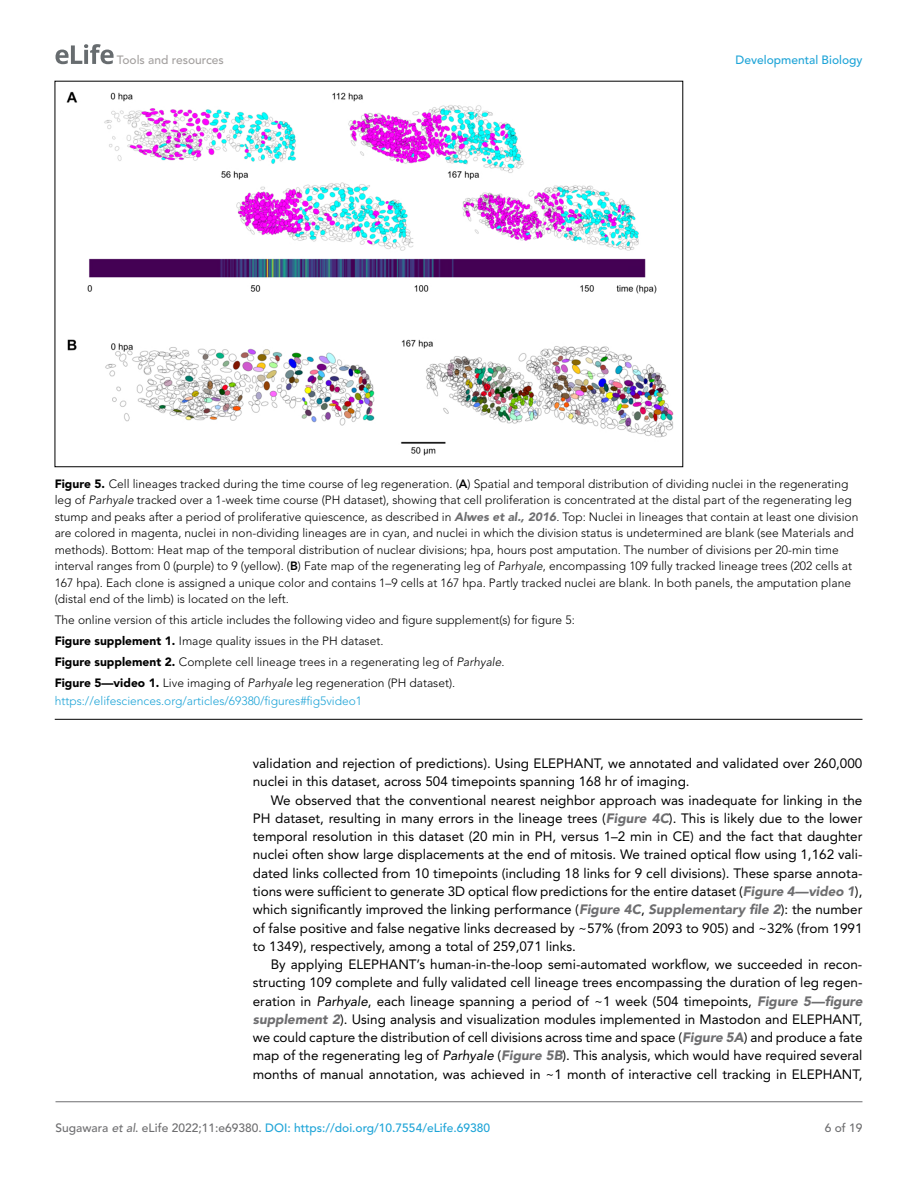
<style>
.page{position:relative;width:918px;height:1188px;background:#fff}
.page>*{position:absolute;margin:0;border:0;box-sizing:border-box;transform-origin:0 0}
.t1{font:13.5px/18.3px "Avenir LT Std";color:#000;text-align:justify}
.t2{font:300 12px/16.5px "Avenir LT Std";color:#000}
.t3{font:500 12px "Avenir LT Std";color:#1ea4d7}
.t4{font:300 12px "Avenir LT Std";color:#1ea4d7}
.t5{font:500 12px "Avenir LT Std";color:#a3a09f}
.t6{font:500 12px "Avenir LT Std";color:#6e6e70}
.s1{font-weight:900}
.s2{font-weight:800}
.s3{font-style:italic}
.s4{font-weight:900;font-style:italic;color:#6e6e70}
.s5{color:#6e6e70}
.s6{font-style:italic;color:#6e6e70}
</style>
<div class="page">
<svg style="left:56px;top:44px;width:58px;height:20px"></svg>
<hr style="left:56px;top:1101px;width:806px;height:1px;background:#6e6e70">
<hr style="left:55px;top:719px;width:807px;height:1px;background:#000">
<img style="left:66px;top:91px;width:608px;height:365px">
<p class="t5" style="left:117px;top:53px;width:108px">Tools and resources</p>
<p class="t3" style="left:736px;top:53px;width:128px">Developmental Biology</p>
<p class="t2" style="left:55px;top:476px;width:805px"><span class="s1">Figure 5.</span> Cell lineages tracked during the time course of leg regeneration. (<span class="s2">A</span>) Spatial and temporal distribution of dividing nuclei in the regenerating leg of <span class="s3">Parhyale</span> tracked over a 1-week time course (PH dataset), showing that cell proliferation is concentrated at the distal part of the regenerating leg stump and peaks after a period of proliferative quiescence, as described in <span class="s4">Alwes et al., 2016</span>. Top: Nuclei in lineages that contain at least one division are colored in magenta, nuclei in non-dividing lineages are in cyan, and nuclei in which the division status is undetermined are blank (see Materials and methods). Bottom: Heat map of the temporal distribution of nuclear divisions; hpa, hours post amputation. The number of divisions per 20-min time interval ranges from 0 (purple) to 9 (yellow). (<span class="s2">B</span>) Fate map of the regenerating leg of <span class="s3">Parhyale</span>, encompassing 109 fully tracked lineage trees (202 cells at 167 hpa). Each clone is assigned a unique color and contains 1–9 cells at 167 hpa. Partly tracked nuclei are blank. In both panels, the amputation plane (distal end of the limb) is located on the left.</p>
<p class="t2" style="left:55px;top:610px;width:522px;line-height:21px">The online version of this article includes the following video and figure supplement(s) for figure 5:<br><span class="s1">Figure supplement 1.</span> Image quality issues in the PH dataset.<br><span class="s1">Figure supplement 2.</span> Complete cell lineage trees in a regenerating leg of <span class="s3">Parhyale</span>.<br><span class="s1">Figure 5—video 1.</span> Live imaging of <span class="s3">Parhyale</span> leg regeneration (PH dataset).</p>
<p class="t4" style="left:55px;top:694px;width:309px">https://elifesciences.org/articles/69380/figures#fig5video1</p>
<p class="t1" style="left:253px;top:754px;width:611px">validation and rejection of predictions). Using ELEPHANT, we annotated and validated over 260,000 nuclei in this dataset, across 504 timepoints spanning 168 hr of imaging.</p>
<p class="t1" style="left:253px;top:791px;width:611px;text-indent:18px">We observed that the conventional nearest neighbor approach was inadequate for linking in the PH dataset, resulting in many errors in the lineage trees (<span class="s4">Figure 4C</span>). This is likely due to the lower temporal resolution in this dataset (20 min in PH, versus 1–2 min in CE) and the fact that daughter nuclei often show large displacements at the end of mitosis. We trained optical flow using 1,162 vali&shy;dated links collected from 10 timepoints (including 18 links for 9 cell divisions). These sparse annota&shy;tions were sufficient to generate 3D optical flow predictions for the entire dataset (<span class="s4">Figure 4—video 1</span>), which significantly improved the linking performance (<span class="s4">Figure 4C</span>, <span class="s4">Supplementary file 2</span>): the number of false positive and false negative links decreased by ~57% (from 2093 to 905) and ~32% (from 1991 to 1349), respectively, among a total of 259,071 links.</p>
<p class="t1" style="left:253px;top:955px;width:611px;text-indent:18px">By applying ELEPHANT’s human-in-the-loop semi-automated workflow, we succeeded in recon&shy;structing 109 complete and fully validated cell lineage trees encompassing the duration of leg regen&shy;eration in <span class="s3">Parhyale</span>, each lineage spanning a period of ~1 week (504 timepoints, <span class="s4">Figure 5—figure supplement 2</span>). Using analysis and visualization modules implemented in Mastodon and ELEPHANT, we could capture the distribution of cell divisions across time and space (<span class="s4">Figure 5A</span>) and produce a fate map of the regenerating leg of <span class="s3">Parhyale</span> (<span class="s4">Figure 5B</span>). This analysis, which would have required several months of manual annotation, was achieved in ~1 month of interactive cell tracking in ELEPHANT,</p>
<p class="t3" style="left:56px;top:1121px;width:436px"><span class="s5">Sugawara</span> <span class="s6">et al</span><span class="s5">. eLife 2022;11:e69380.</span> DOI: https://doi.org/10.7554/eLife.69380</p>
<p class="t6" style="left:825px;top:1121px;width:39px">6 of 19</p>
</div>
